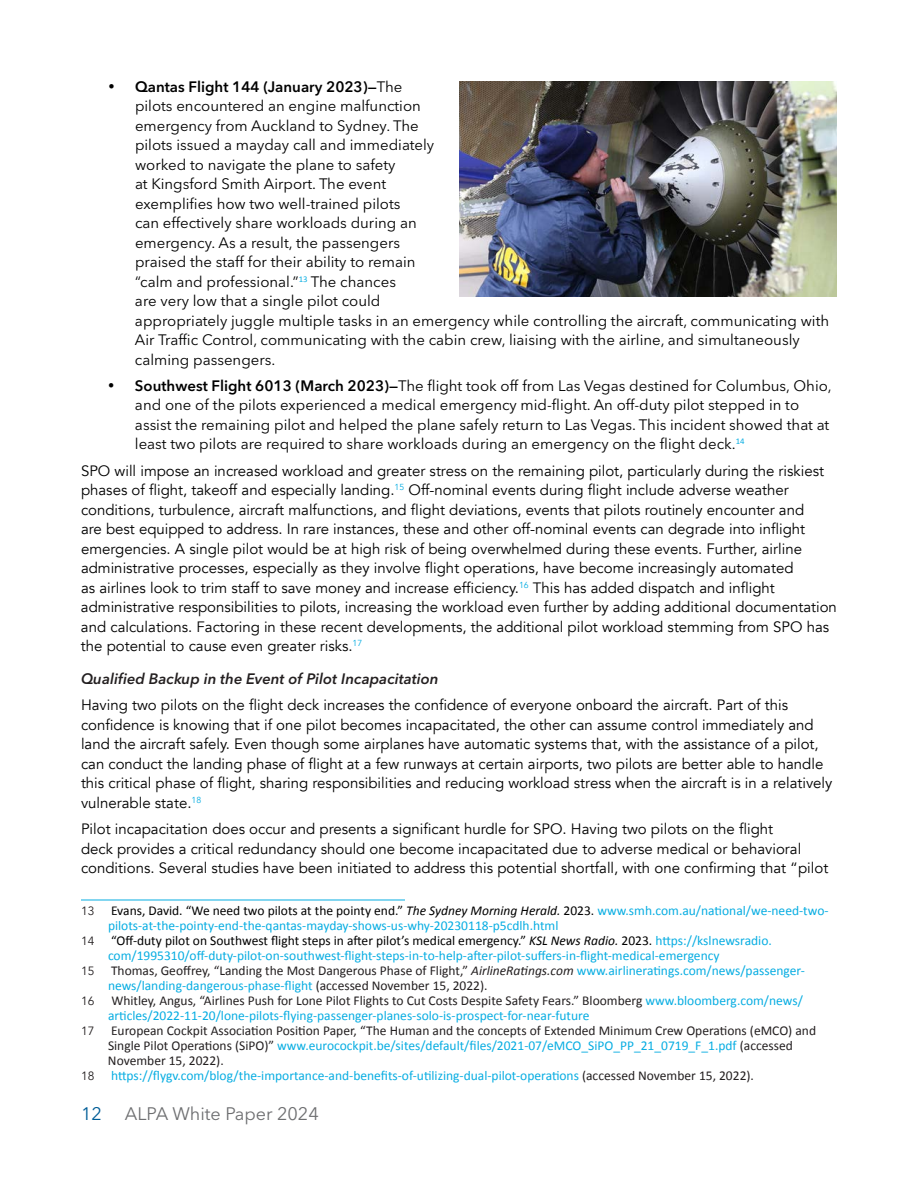
<style>
.page{position:relative;width:918px;height:1188px;background:#fff}
.page>*{position:absolute;margin:0;border:0;box-sizing:border-box;transform-origin:0 0}
.t1{font:18px "Avenir Next LT Pro";color:#6e6f71}
.t2{font:18px "Avenir Next LT Pro";color:#005d97}
.t3{font:15px/19.5px "Avenir";color:#000}
.t4{font:15px/19.5px "Avenir Next LT Pro";color:#000}
.Head_4{font:italic 600 15px "Avenir Next LT Pro";color:#231f20}
.Footnote_Text{font:13.5px/15px "Calibri";color:#07ade2}
.Footnote_Text-2{font:13.5px/15px "Calibri";color:#231f20}
.Footnote_Text-3{font:12px "Avenir";color:#231f20}
.s1{font-weight:600}
.s2{font-family:"Avenir";font-size:12px;color:#231f20}
.s3{color:#000}
.s4{font-style:italic;color:#000}
.s5{font-family:"Avenir";font-size:12px}
.s6{font-style:italic}
.s7{color:#07ade2}
.s8{color:#231f20}
</style>
<div class="page">
<hr style="left:81px;top:900px;width:324px;height:1px;background:#07ade2">
<img style="left:459px;top:81px;width:378px;height:216px">
<p class="t4" style="left:135px;top:77px;width:696px;text-indent:-27px">• <span class="s1">Qantas Flight 144 (January 2023)—</span>The<br>pilots encountered an engine malfunction<br>emergency from Auckland to Sydney. The<br>pilots issued a mayday call and immediately<br>worked to navigate the plane to safety<br>at Kingsford Smith Airport. The event<br>exemplifies how two well-trained pilots<br>can effectively share workloads during an<br>emergency. As a result, the passengers<br>praised the staff for their ability to remain<br>“calm and professional.”<sup>13</sup> The chances<br>are very low that a single pilot could<br>appropriately juggle multiple tasks in an emergency while controlling the aircraft, communicating with Air Traffic Control, communicating with the cabin crew, liaising with the airline, and simultaneously calming passengers.</p>
<p class="t4" style="left:135px;top:376px;width:698px;text-indent:-27px">• <span class="s1">Southwest Flight 6013 (March 2023)—</span>The flight took off from Las Vegas destined for Columbus, Ohio, and one of the pilots experienced a medical emergency mid-flight. An off-duty pilot stepped in to assist the remaining pilot and helped the plane safely return to Las Vegas. This incident showed that at least two pilots are required to share workloads during an emergency on the flight deck.<sup>14</sup></p>
<p class="t3" style="left:81px;top:461px;width:758px">SPO will impose an increased workload and greater stress on the remaining pilot, particularly during the riskiest phases of flight, takeoff and especially landing.<sup>15</sup> Off-nominal events during flight include adverse weather conditions, turbulence, aircraft malfunctions, and flight deviations, events that pilots routinely encounter and<br>are best equipped to address. In rare instances, these and other off-nominal events can degrade into inflight emergencies. A single pilot would be at high risk of being overwhelmed during these events. Further, airline administrative processes, especially as they involve flight operations, have become increasingly automated<br>as airlines look to trim staff to save money and increase efficiency.<sup>16</sup> This has added dispatch and inflight administrative responsibilities to pilots, increasing the workload even further by adding additional documentation and calculations. Factoring in these recent developments, the additional pilot workload stemming from SPO has the potential to cause even greater risks.<sup>17</sup></p>
<p class="Head_4" style="left:81px;top:670px;width:359px">Qualified Backup in the Event of Pilot Incapacitation</p>
<p class="t3" style="left:81px;top:696px;width:753px">Having two pilots on the flight deck increases the confidence of everyone onboard the aircraft. Part of this confidence is knowing that if one pilot becomes incapacitated, the other can assume control immediately and land the aircraft safely. Even though some airplanes have automatic systems that, with the assistance of a pilot, can conduct the landing phase of flight at a few runways at certain airports, two pilots are better able to handle this critical phase of flight, sharing responsibilities and reducing workload stress when the aircraft is in a relatively vulnerable state.<sup>18</sup></p>
<p class="t3" style="left:81px;top:819px;width:749px">Pilot incapacitation does occur and presents a significant hurdle for SPO. Having two pilots on the flight<br>deck provides a critical redundancy should one become incapacitated due to adverse medical or behavioral conditions. Several studies have been initiated to address this potential shortfall, with one confirming that “pilot</p>
<p class="Footnote_Text" style="left:108px;top:903px;width:722px;text-indent:-27px"><span class="s2">13</span> <span class="s3">Evans, David. “We need two pilots at the pointy end.”</span> <span class="s4">The Sydney Morning Herald.</span> <span class="s3">2023.</span> www.smh.com.au/national/we-need-two&shy;pilots-at-the-pointy-end-the-qantas-mayday-shows-us-why-20230118-p5cdlh.html</p>
<p class="Footnote_Text" style="left:108px;top:933px;width:665px;text-indent:-27px"><span class="s2">14</span> <span class="s3">“Off-duty pilot on Southwest flight steps in after pilot’s medical emergency.”</span> <span class="s4">KSL News Radio.</span> <span class="s3">2023.</span> https://kslnewsradio. com/1995310/off-duty-pilot-on-southwest-flight-steps-in-to-help-after-pilot-suffers-in-flight-medical-emergency</p>
<p class="Footnote_Text-2" style="left:108px;top:963px;width:698px;text-indent:-27px"><span class="s5">15</span> Thomas, Geoffrey, “Landing the Most Dangerous Phase of Flight,” <span class="s6">AirlineRatings.com</span> <span class="s7">www.airlineratings.com/news/passenger&shy;news/landing-dangerous-phase-flight</span> (accessed November 15, 2022).</p>
<p class="Footnote_Text-3" style="left:81px;top:994px;width:15px">16</p>
<p class="Footnote_Text" style="left:108px;top:993px;width:696px"><span class="s8">Whitley, Angus, “Airlines Push for Lone Pilot Flights to Cut Costs Despite Safety Fears.” Bloomberg</span> www.bloomberg.com/news/ articles/2022-11-20/lone-pilots-flying-passenger-planes-solo-is-prospect-for-near-future</p>
<p class="Footnote_Text-2" style="left:108px;top:1023px;width:710px;text-indent:-27px"><span class="s5">17</span> European Cockpit Association Position Paper, “The Human and the concepts of Extended Minimum Crew Operations (eMCO) and<br>Single Pilot Operations (SiPO)” <span class="s7">www.eurocockpit.be/sites/default/files/2021-07/eMCO_SiPO_PP_21_0719_F_1.pdf</span> (accessed<br>November 15, 2022).</p>
<p class="Footnote_Text" style="left:81px;top:1068px;width:675px"><span class="s2">18</span> https://flygv.com/blog/the-importance-and-benefits-of-utilizing-dual-pilot-operations <span class="s8">(accessed November 15, 2022).</span></p>
<p class="t2" style="left:81px;top:1103px;width:22px">12</p>
<p class="t1" style="left:125px;top:1103px;width:196px">ALPA White Paper 2024</p>
</div>
